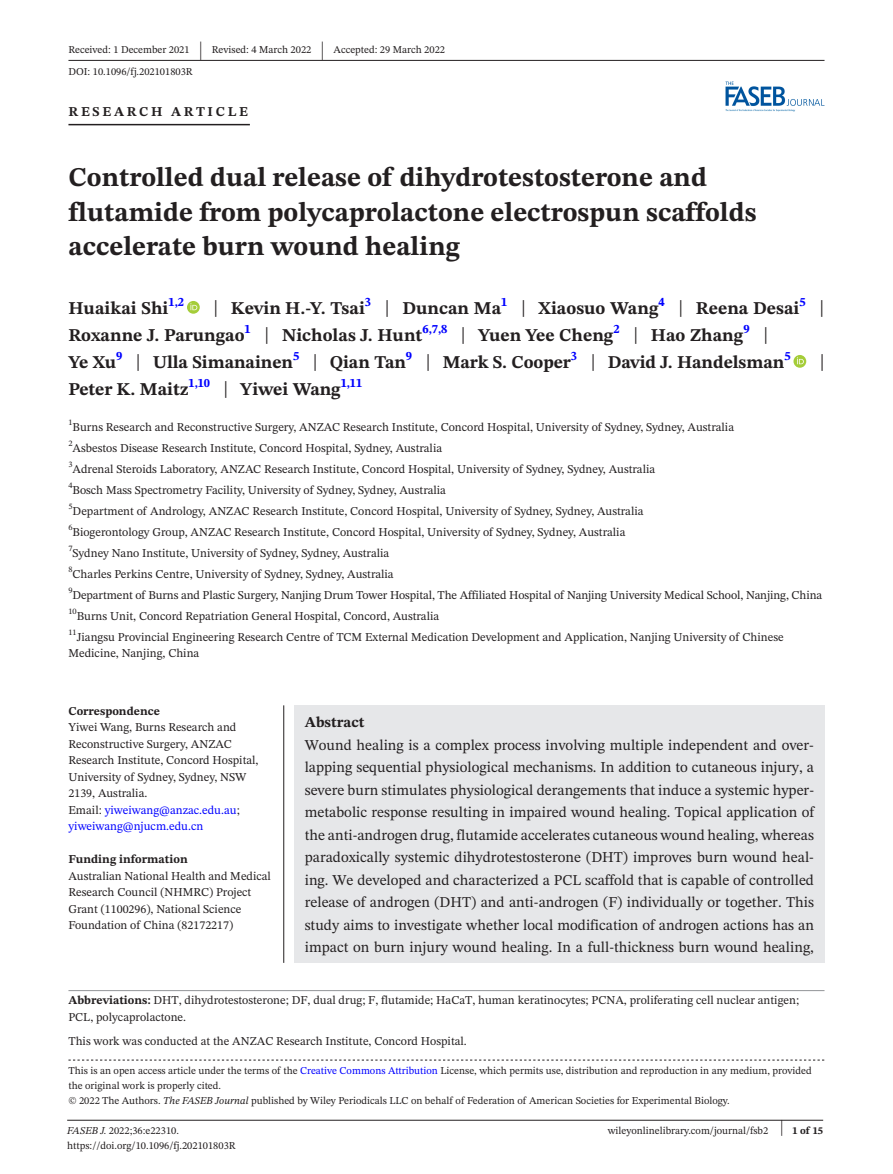
<style>
.page{position:relative;width:893px;height:1174px;background:#fff}
.page>*{position:absolute;margin:0;border:0;box-sizing:border-box;transform-origin:0 0}
.t1{font:700 27px/34.5px "STIX Two Text";color:#231f20}
.t2{font:25.65px "STIX Two Text";color:#231f20;scale:.49 1}
.t3{font:700 18px/27px "STIX Two Text";color:#231f20}
.t4{font:15px/22.5px "STIX Two Text";color:#231f20;text-align:justify}
.t5{font:700 15px "STIX Two Text";color:#231f20}
.t6{font:700 13.5px "STIX Two Text";letter-spacing:.2em;color:#231f20}
.t7{font:12px/16.5px "STIX Two Text";color:#231f20}
.t8{font:700 12px "STIX Two Text";color:#231f20}
.t9{font:10.5px/15px "STIX Two Text";color:#231f20}
.t10{font:700 10.5px "STIX Two Text";color:#231f20}
.t11{font:8.4px "STIX Two Text";color:#231f20}
.s1{font-weight:400;font-size:23.4px}
.s2{color:#00f}
.s3{font-weight:700}
.s4{font-style:italic}
.s5{font-weight:400;font-size:22.2px}
</style>
<div class="page">
<hr style="left:67px;top:1119px;width:756px;height:1px;background:#231f20">
<img style="left:725px;top:81px;width:99px;height:30px">
<hr style="left:68px;top:60px;width:756px;height:1px;background:#231f20">
<hr style="left:68px;top:124px;width:182px;height:1px;background:#231f20">
<svg style="left:187px;top:301px;width:13px;height:13px"></svg>
<svg style="left:190px;top:303px;width:7px;height:7px"></svg>
<svg style="left:793px;top:355px;width:13px;height:13px"></svg>
<svg style="left:797px;top:357px;width:7px;height:7px"></svg>
<svg style="left:68px;top:1059px;width:756px;height:1px"></svg>
<hr style="left:68px;top:990px;width:756px;height:1px;background:#939598">
<div style="left:294px;top:705px;width:530px;height:258px;background:#e6e7e9"></div>
<hr style="left:283px;top:705px;width:1px;height:258px;background:#231f20">
<p class="t9" style="left:68px;top:42px;width:123px">Received: 1 December 2021</p>
<h2 class="t2" style="left:199px;top:32px;width:8px">|</h2>
<p class="t9" style="left:212px;top:42px;width:101px">Revised: 4 March 2022</p>
<h2 class="t2" style="left:321px;top:32px;width:8px">|</h2>
<p class="t9" style="left:334px;top:42px;width:113px">Accepted: 29 March 2022</p>
<p class="t9" style="left:68px;top:64px;width:126px">DOI: 10.1096/fj.202101803R</p>
<p class="t6" style="left:68px;top:101px;width:181px">RESEARCH ARTICLE</p>
<h1 class="t1" style="left:68px;top:161px;width:690px">Controlled dual release of dihydrotestosterone and flutamide from polycaprolactone electrospun scaffolds accelerate burn wound healing</h1>
<h3 class="t3" style="left:68px;top:295px;width:117px">Huaikai Shi<sup>1,2</sup></h3>
<p class="t3" style="left:68px;top:295px;width:758px;text-indent:145px"><span class="s1">|</span> Kevin H.-Y. Tsai<sup>3</sup> <span class="s1">|</span> Duncan Ma<sup>1</sup> <span class="s1">|</span> Xiaosuo Wang<sup>4</sup> <span class="s1">|</span> Reena Desai<sup>5</sup> <span class="s1">| </span>Roxanne J. Parungao<sup>1</sup> <span class="s1">|</span> Nicholas J. Hunt<sup>6,7,8</sup> <span class="s1">|</span> Yuen Yee Cheng<sup>2</sup> <span class="s1">|</span> Hao Zhang<sup>9</sup> <span class="s1">|<br></span>Ye Xu<sup>9</sup> <span class="s1">|</span> Ulla Simanainen<sup>5</sup> <span class="s1">|</span> Qian Tan<sup>9</sup> <span class="s1">|</span> Mark S. Cooper<sup>3</sup> <span class="s1">|</span> David J. Handelsman<sup>5</sup> <span class="s1">| </span>Peter K. Maitz<sup>1,10</sup> <span class="s1">|</span> Yiwei Wang<sup>1,11</sup></p>
<p class="t11" style="left:68px;top:416px;width:6px">1</p>
<p class="t7" style="left:73px;top:418px;width:663px">Burns Research and Reconstructive Surgery, ANZAC Research Institute, Concord Hospital, University of Sydney, Sydney, Australia</p>
<p class="t11" style="left:68px;top:437px;width:6px">2</p>
<p class="t7" style="left:73px;top:439px;width:371px">Asbestos Disease Research Institute, Concord Hospital, Sydney, Australia</p>
<p class="t11" style="left:68px;top:458px;width:6px">3</p>
<p class="t7" style="left:73px;top:460px;width:584px">Adrenal Steroids Laboratory, ANZAC Research Institute, Concord Hospital, University of Sydney, Sydney, Australia</p>
<p class="t11" style="left:68px;top:479px;width:6px">4</p>
<p class="t7" style="left:73px;top:481px;width:375px">Bosch Mass Spectrometry Facility, University of Sydney, Sydney, Australia</p>
<p class="t11" style="left:68px;top:500px;width:6px">5</p>
<p class="t7" style="left:73px;top:502px;width:572px">Department of Andrology, ANZAC Research Institute, Concord Hospital, University of Sydney, Sydney, Australia</p>
<p class="t11" style="left:68px;top:521px;width:6px">6</p>
<p class="t7" style="left:73px;top:523px;width:554px">Biogerontology Group, ANZAC Research Institute, Concord Hospital, University of Sydney, Sydney, Australia</p>
<p class="t11" style="left:68px;top:542px;width:6px">7</p>
<p class="t7" style="left:73px;top:544px;width:318px">Sydney Nano Institute, University of Sydney, Sydney, Australia</p>
<p class="t11" style="left:68px;top:563px;width:6px">8</p>
<p class="t7" style="left:73px;top:565px;width:323px">Charles Perkins Centre, University of Sydney, Sydney, Australia</p>
<p class="t11" style="left:68px;top:584px;width:6px">9</p>
<p class="t7" style="left:73px;top:586px;width:751px">Department of Burns and Plastic Surgery, Nanjing Drum Tower Hospital, The Affiliated Hospital of Nanjing University Medical School, Nanjing, China</p>
<p class="t11" style="left:68px;top:605px;width:10px">10</p>
<p class="t7" style="left:77px;top:607px;width:364px">Burns Unit, Concord Repatriation General Hospital, Concord, Australia</p>
<p class="t11" style="left:68px;top:626px;width:10px">11</p>
<p class="t7" style="left:68px;top:628px;width:717px;text-indent:8px">Jiangsu Provincial Engineering Research Centre of TCM External Medication Development and Application, Nanjing University of Chinese<br>Medicine, Nanjing, China</p>
<p class="t8" style="left:68px;top:702px;width:93px">Correspondence</p>
<p class="t7" style="left:68px;top:718px;width:192px">Yiwei Wang, Burns Research and<br>Reconstructive Surgery, ANZAC<br>Research Institute, Concord Hospital,<br>University of Sydney, Sydney, NSW<br>2139, Australia.<br>Email: <span class="s2">yiweiwang@anzac.edu.au</span>; <span class="s2">yiweiwang@njucm.edu.cn</span></p>
<p class="t8" style="left:68px;top:850px;width:121px">Funding information</p>
<p class="t7" style="left:68px;top:867px;width:204px">Australian National Health and Medical Research Council (NHMRC) Project Grant (1100296), National Science Foundation of China (82172217)</p>
<p class="t5" style="left:305px;top:711px;width:61px">Abstract</p>
<p class="t4" style="left:305px;top:733px;width:511px">Wound healing is a complex process involving multiple independent and over&shy;lapping sequential physiological mechanisms. In addition to cutaneous injury, a severe burn stimulates physiological derangements that induce a systemic hyper&shy;metabolic response resulting in impaired wound healing. Topical application of the anti-androgen drug, flutamide accelerates cutaneous wound healing, whereas paradoxically systemic dihydrotestosterone (DHT) improves burn wound heal&shy;ing. We developed and characterized a PCL scaffold that is capable of controlled release of androgen (DHT) and anti-androgen (F) individually or together. This study aims to investigate whether local modification of androgen actions has an impact on burn injury wound healing. In a full-thickness burn wound healing,</p>
<p class="t7" style="left:68px;top:992px;width:732px"><span class="s3">Abbreviations:</span> DHT, dihydrotestosterone; DF, dual drug; F, flutamide; HaCaT, human keratinocytes; PCNA, proliferating cell nuclear antigen;<br>PCL, polycaprolactone.</p>
<p class="t7" style="left:68px;top:1032px;width:400px">This work was conducted at the ANZAC Research Institute, Concord Hospital.</p>
<p class="t9" style="left:68px;top:1063px;width:745px">This is an open access article under the terms of the <span class="s2">Creative Commons Attribution</span> License, which permits use, distribution and reproduction in any medium, provided the original work is properly cited.<br>© 2022 The Authors. <span class="s4">The FASEB Journal</span> published by Wiley Periodicals LLC on behalf of Federation of American Societies for Experimental Biology.</p>
<p class="t9" style="left:67px;top:1123px;width:113px"><span class="s4">FASEB J.</span> 2022;36:e22310.</p>
<p class="t10" style="left:780px;top:1123px;width:45px"><span class="s5">|</span> 1 of 15</p>
<p class="t9" style="left:67px;top:1138px;width:170px">https://doi.org/10.1096/fj.202101803R</p>
<p class="t9" style="left:608px;top:1123px;width:162px">wileyonlinelibrary.com/journal/fsb2</p>
</div>
